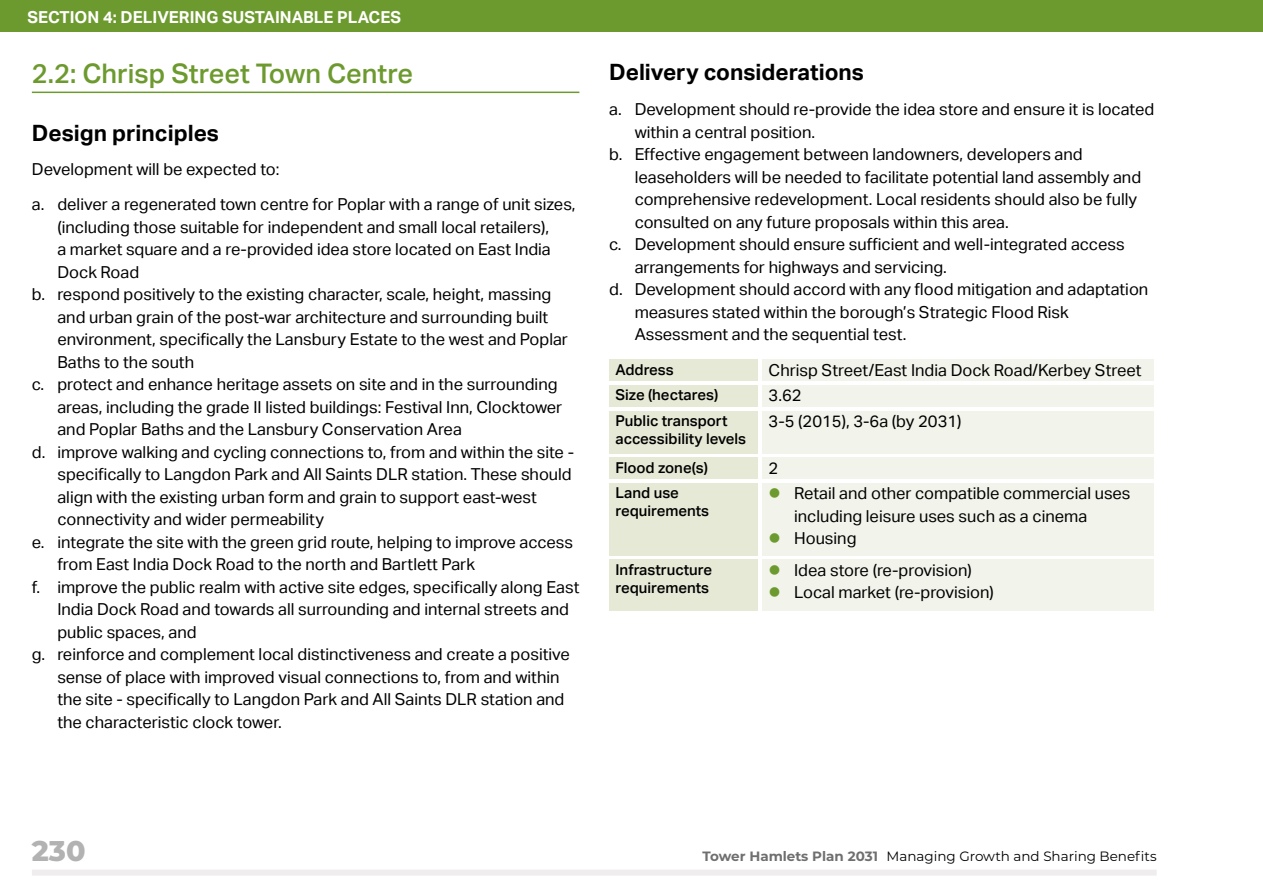
<style>
.page{position:relative;width:1263px;height:893px;background:#fff}
.page>*{position:absolute;margin:0;border:0;box-sizing:border-box;transform-origin:0 0}
.t1{font:800 28.5px "Montserrat";color:#b3b2b2}
.Area_heading{font:500 27px "Aktiv Grotesk";color:#6d9a2e}
.Subhead{font:700 22.5px "Aktiv Grotesk";color:#000}
.Body__no_space{font:16.5px/22.5px "Aktiv Grotesk";color:#000}
.t2{font:700 16.5px "Aktiv Grotesk";color:#fff}
.Body{font:16.5px "Aktiv Grotesk";color:#000}
.Body__no_space-2{font:500 15px/18px "Aktiv Grotesk";color:#000}
.t3{font:13.5px "Montserrat";color:#000}
.s1{font-weight:700;color:#706f6f}
</style>
<div class="page">
<div style="left:32px;top:870px;width:1125px;height:6px;background:#f0edee"></div>
<div style="left:0;top:0;width:1263px;height:32px;background:#6d9a2e"></div>
<hr style="left:32px;top:92px;width:547px;height:1px;background:#6d9a2e">
<div style="left:609px;top:360px;width:149px;height:21px;background:#e5e9d5"></div>
<div style="left:609px;top:385px;width:149px;height:21px;background:#e5e9d5"></div>
<div style="left:609px;top:458px;width:149px;height:21px;background:#e5e9d5"></div>
<div style="left:609px;top:483px;width:149px;height:72px;background:#e5e9d5"></div>
<div style="left:609px;top:560px;width:149px;height:51px;background:#e5e9d5"></div>
<div style="left:609px;top:411px;width:149px;height:42px;background:#e5e9d5"></div>
<div style="left:762px;top:360px;width:391px;height:21px;background:#f2f4eb"></div>
<div style="left:762px;top:385px;width:391px;height:21px;background:#f2f4eb"></div>
<div style="left:762px;top:458px;width:391px;height:21px;background:#f2f4eb"></div>
<div style="left:762px;top:483px;width:391px;height:72px;background:#f2f4eb"></div>
<div style="left:762px;top:560px;width:391px;height:51px;background:#f2f4eb"></div>
<div style="left:762px;top:411px;width:391px;height:42px;background:#f2f4eb"></div>
<p class="t2" style="left:28px;top:8px;width:375px">SECTION 4: DELIVERING SUSTAINABLE PLACES</p>
<p class="Area_heading" style="left:32px;top:58px;width:383px">2.2: Chrisp Street Town Centre</p>
<h2 class="Subhead" style="left:32px;top:120px;width:189px">Design principles</h2>
<p class="Body" style="left:32px;top:159px;width:249px">Development will be expected to:</p>
<p class="Body__no_space" style="left:57px;top:193px;width:520px;text-indent:-26px">a. deliver a regenerated town centre for Poplar with a range of unit sizes, (including those suitable for independent and small local retailers),<br>a market square and a re-provided idea store located on East India Dock Road</p>
<p class="Body__no_space" style="left:57px;top:283px;width:512px;text-indent:-26px">b. respond positively to the existing character, scale, height, massing and urban grain of the post-war architecture and surrounding built environment, specifically the Lansbury Estate to the west and Poplar Baths to the south</p>
<p class="Body__no_space" style="left:57px;top:373px;width:506px;text-indent:-26px">c. protect and enhance heritage assets on site and in the surrounding areas, including the grade II listed buildings: Festival Inn, Clocktower and Poplar Baths and the Lansbury Conservation Area</p>
<p class="Body__no_space" style="left:57px;top:441px;width:518px;text-indent:-26px">d. improve walking and cycling connections to, from and within the site - specifically to Langdon Park and All Saints DLR station. These should align with the existing urban form and grain to support east-west connectivity and wider permeability</p>
<p class="Body__no_space" style="left:57px;top:531px;width:517px;text-indent:-26px">e. integrate the site with the green grid route, helping to improve access from East India Dock Road to the north and Bartlett Park</p>
<p class="Body__no_space" style="left:57px;top:576px;width:523px;text-indent:-26px">f. improve the public realm with active site edges, specifically along East<br>India Dock Road and towards all surrounding and internal streets and public spaces, and</p>
<p class="Body__no_space" style="left:57px;top:643px;width:514px;text-indent:-26px">g. reinforce and complement local distinctiveness and create a positive sense of place with improved visual connections to, from and within the site - specifically to Langdon Park and All Saints DLR station and the characteristic clock tower.</p>
<h2 class="Subhead" style="left:609px;top:59px;width:256px">Delivery considerations</h2>
<p class="Body__no_space" style="left:635px;top:98px;width:521px;text-indent:-26px">a. Development should re-provide the idea store and ensure it is located within a central position.</p>
<p class="Body__no_space" style="left:635px;top:143px;width:508px;text-indent:-26px">b. Effective engagement between landowners, developers and leaseholders will be needed to facilitate potential land assembly and comprehensive redevelopment. Local residents should also be fully consulted on any future proposals within this area.</p>
<p class="Body__no_space" style="left:635px;top:233px;width:491px;text-indent:-26px">c. Development should ensure sufficient and well-integrated access arrangements for highways and servicing.</p>
<p class="Body__no_space" style="left:635px;top:278px;width:515px;text-indent:-26px">d. Development should accord with any flood mitigation and adaptation measures stated within the borough’s Strategic Flood Risk<br>Assessment and the sequential test.</p>
<p class="Body__no_space-2" style="left:615px;top:361px;width:60px">Address</p>
<p class="Body__no_space-2" style="left:615px;top:386px;width:104px">Size (hectares)</p>
<p class="Body__no_space" style="left:769px;top:359px;width:374px">Chrisp Street/East India Dock Road/Kerbey Street</p>
<p class="Body__no_space" style="left:769px;top:384px;width:34px">3.62</p>
<p class="Body__no_space-2" style="left:615px;top:412px;width:132px">Public transport accessibility levels</p>
<p class="Body__no_space-2" style="left:615px;top:458px;width:94px">Flood zone(s)</p>
<p class="Body__no_space-2" style="left:615px;top:484px;width:65px">Land use</p>
<p class="Body__no_space-2" style="left:615px;top:502px;width:95px">requirements</p>
<p class="Body__no_space-2" style="left:615px;top:560px;width:98px">Infrastructure requirements</p>
<p class="Body__no_space" style="left:769px;top:410px;width:194px">3-5 (2015), 3-6a (by 2031)</p>
<p class="Body__no_space" style="left:769px;top:457px;width:11px">2</p>
<p class="Body__no_space" style="left:794px;top:482px;width:338px">Retail and other compatible commercial uses including leisure uses such as a cinema</p>
<p class="Body__no_space" style="left:794px;top:527px;width:64px">Housing</p>
<p class="Body__no_space" style="left:794px;top:559px;width:179px">Idea store (re-provision)</p>
<p class="Body__no_space" style="left:794px;top:581px;width:201px">Local market (re-provision)</p>
<h1 class="t1" style="left:32px;top:830px;width:55px">230</h1>
<p class="t3" style="left:703px;top:847px;width:456px"><span class="s1">Tower Hamlets Plan 2031</span> Managing Growth and Sharing Benefits</p>
</div>
